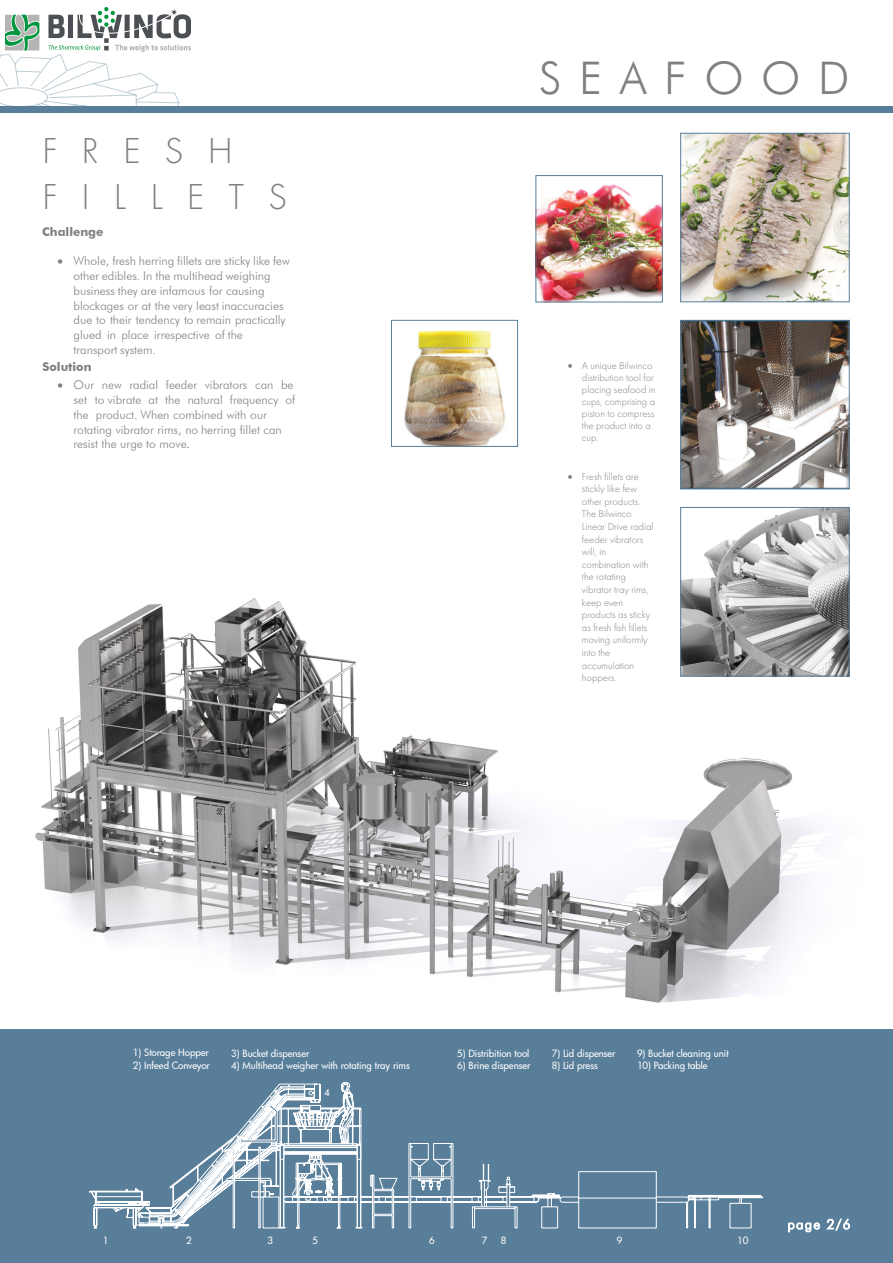
<style>
.page{position:relative;width:893px;height:1263px;background:#fff}
.page>*{position:absolute;margin:0;border:0;box-sizing:border-box;transform-origin:0 0}
.t1{font:300 45px "Futura BT";letter-spacing:.39em;color:#808080}
.t2{font:300 37.5px/46.2px "Futura PT";letter-spacing:.64em;color:#808080}
.t3{font:300 12px/14.9px "Futura BT";color:#808080}
.t4{font:700 12px "Futura BT";color:#808080}
.t5{font:300 10.5px/12.6px "Futura PT";color:#808080}
.t6{font:500 9.75px "Futura";letter-spacing:-.005em;color:#fff}
.s1{font-family:"Minion Pro";font-weight:400}
</style>
<div class="page">
<div style="left:0;top:1029px;width:893px;height:234px;background:#597e9a"></div>
<svg style="left:0;top:54px;width:180px;height:52px"></svg>
<div style="left:0;top:106px;width:893px;height:7px;background:#597e9a"></div>
<svg style="left:79px;top:51px;width:69px;height:4px"></svg>
<svg style="left:788px;top:1222px;width:32px;height:10px"></svg>
<svg style="left:826px;top:1218px;width:24px;height:13px"></svg>
<svg style="left:89px;top:1082px;width:674px;height:147px"></svg>
<img style="left:35px;top:598px;width:815px;height:405px">
<img style="left:682px;top:135px;width:166px;height:165px">
<div style="left:680px;top:133px;width:170px;height:169px;border:1px solid #597e9a"></div>
<img style="left:538px;top:184px;width:123px;height:116px">
<div style="left:536px;top:175px;width:127px;height:127px;border:1px solid #597e9a"></div>
<svg style="left:682px;top:322px;width:166px;height:165px"></svg>
<div style="left:680px;top:320px;width:170px;height:169px;border:1px solid #597e9a"></div>
<img style="left:404px;top:330px;width:102px;height:115px">
<div style="left:391px;top:320px;width:127px;height:127px;border:1px solid #597e9a"></div>
<svg style="left:682px;top:509px;width:166px;height:165px"></svg>
<div style="left:680px;top:507px;width:170px;height:169px;border:1px solid #597e9a"></div>
<img style="left:5px;top:8px;width:186px;height:43px">
<p class="t2" style="left:42px;top:128px;width:247px">FRESH<br>FILLETS</p>
<p class="t4" style="left:42px;top:225px;width:63px">Challenge</p>
<p class="t3" style="left:74px;top:253px;width:218px;text-indent:-16px">• Whole, fresh herring fillets are sticky like few other edibles. In the multihead weighing business they are infamous for causing blockages or at the very least inaccuracies due to their tendency to remain practically glued in place irrespective of the<br>transport system.</p>
<p class="t4" style="left:43px;top:359px;width:51px">Solution</p>
<p class="t3" style="left:74px;top:377px;width:223px;text-indent:-16px">• Our new radial feeder vibrators can be set to vibrate at the natural frequency of the product. When combined with our rotating vibrator rims, no herring fillet can resist the urge to move<span class="s1">.</span></p>
<p class="t1" style="left:539px;top:50px;width:312px">SEAFOOD</p>
<p class="t5" style="left:582px;top:359px;width:75px;line-height:12px;text-indent:-14px">• A unique Bilwinco distribution tool for placing seafood in cups, comprising a piston to compress the product into a cup.</p>
<p class="t5" style="left:582px;top:470px;width:73px;text-indent:-14px">• Fresh fillets are stickly like few other products.<br>The Bilwinco<br>Linear Drive radial feeder vibrators will, in combination with the rotating vibrator tray rims, keep even products as sticky as fresh fish fillets moving uniformly into the accumulation hoppers.</p>
<p class="t6" style="left:133px;top:1045px;width:77px">1) Storage Hopper</p>
<p class="t6" style="left:133px;top:1059px;width:78px">2) Infeed Conveyor</p>
<p class="t6" style="left:231px;top:1046px;width:80px">3) Bucket dispenser</p>
<p class="t6" style="left:231px;top:1059px;width:180px">4) Multihead weigher with rotating tray rims</p>
<p class="t6" style="left:324px;top:1085px;width:7px">4</p>
<p class="t6" style="left:457px;top:1047px;width:74px">5) Distribition tool</p>
<p class="t6" style="left:457px;top:1059px;width:75px">6) Brine dispenser</p>
<p class="t6" style="left:552px;top:1047px;width:65px">7) Lid dispenser</p>
<p class="t6" style="left:552px;top:1059px;width:47px">8) Lid press</p>
<p class="t6" style="left:637px;top:1046px;width:93px">9) Bucket cleaning unit</p>
<p class="t6" style="left:637px;top:1059px;width:72px">10) Packing table</p>
<p class="t6" style="left:103px;top:1233px;width:7px">1</p>
<p class="t6" style="left:186px;top:1233px;width:7px">2</p>
<p class="t6" style="left:312px;top:1233px;width:7px">5</p>
<p class="t6" style="left:267px;top:1233px;width:7px">3</p>
<p class="t6" style="left:429px;top:1233px;width:7px">6</p>
<p class="t6" style="left:482px;top:1233px;width:7px">7</p>
<p class="t6" style="left:501px;top:1233px;width:7px">8</p>
<p class="t6" style="left:617px;top:1233px;width:7px">9</p>
<p class="t6" style="left:737px;top:1233px;width:13px">10</p>
</div>
